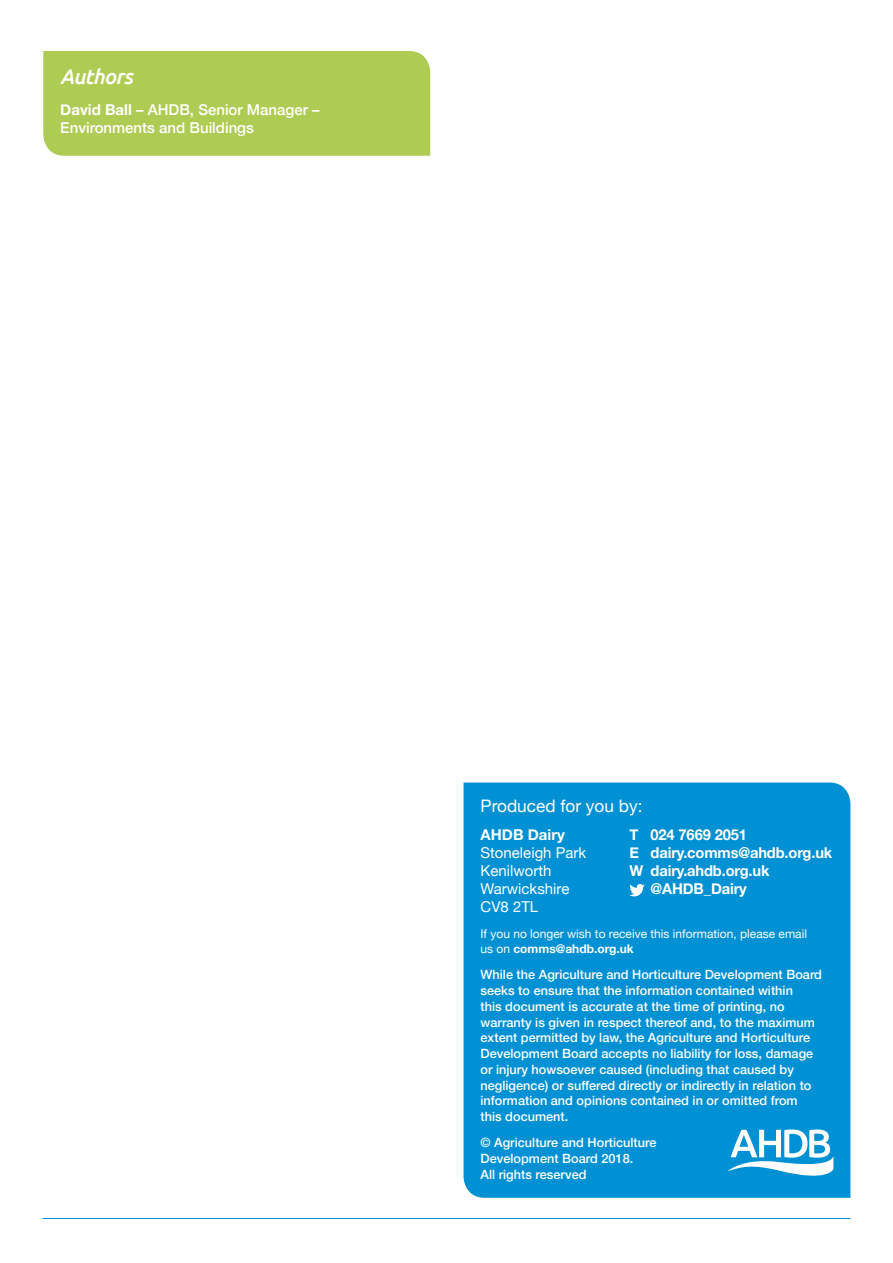
<style>
.page{position:relative;width:893px;height:1263px;background:#fff}
.page>*{position:absolute;margin:0;border:0;box-sizing:border-box;transform-origin:0 0}
.PULLOUT_HEADING{font:italic 500 21px "Ubuntu";letter-spacing:-.02em;color:#fff}
.t1{font:17.25px "Helvetica Neue";color:#fff}
.t2{font:700 15px "Helvetica Neue";letter-spacing:-.01em;color:#fff}
.WHITE_PULLOUTS_TEXT{font:500 15px/18px "Helvetica Neue";color:#fff}
.t3{font:15px "Helvetica Neue";color:#fff}
.DISCLAIMER{font:500 12.75px/15.8px "Helvetica Neue";color:#fff}
.DISCLAIMER-2{font:12px/15px "Helvetica Neue";color:#fff}
.s1{font-weight:700}
</style>
<div class="page">
<hr style="left:43px;top:1218px;width:807px;height:1px;background:#0090d4">
<div style="left:43px;top:51px;width:387px;height:105px;background:#aecc53"></div>
<div style="left:463px;top:782px;width:387px;height:416px;background:#0090d4"></div>
<svg style="left:629px;top:884px;width:16px;height:12px"></svg>
<svg style="left:724px;top:1126px;width:109px;height:56px"></svg>
<p class="PULLOUT_HEADING" style="left:60px;top:64px;width:74px">Authors</p>
<p class="WHITE_PULLOUTS_TEXT" style="left:60px;top:100px;width:261px"><span class="s1">David Ball</span> – AHDB, Senior Manager –<br>Environments and Buildings</p>
<p class="t1" style="left:480px;top:793px;width:163px">Produced for you by:</p>
<p class="t2" style="left:480px;top:823px;width:86px">AHDB Dairy</p>
<p class="t2" style="left:629px;top:823px;width:119px">T 024 7669 2051</p>
<p class="t3" style="left:480px;top:842px;width:107px">Stoneleigh Park</p>
<p class="t2" style="left:629px;top:841px;width:205px">E dairy.comms@ahdb.org.uk</p>
<p class="t3" style="left:480px;top:860px;width:73px">Kenilworth</p>
<p class="t2" style="left:629px;top:859px;width:142px">W dairy.ahdb.org.uk</p>
<p class="t3" style="left:480px;top:878px;width:90px">Warwickshire</p>
<p class="t2" style="left:651px;top:877px;width:98px">@AHDB_Dairy</p>
<p class="t3" style="left:480px;top:896px;width:59px">CV8 2TL</p>
<p class="DISCLAIMER-2" style="left:480px;top:927px;width:328px">If you no longer wish to receive this information, please email us on <span class="s1">comms@ahdb.org.uk</span></p>
<p class="DISCLAIMER" style="left:480px;top:966px;width:343px">While the Agriculture and Horticulture Development Board seeks to ensure that the information contained within<br>this document is accurate at the time of printing, no warranty is given in respect thereof and, to the maximum extent permitted by law, the Agriculture and Horticulture Development Board accepts no liability for loss, damage or injury howsoever caused (including that caused by negligence) or suffered directly or indirectly in relation to information and opinions contained in or omitted from this document.</p>
<p class="DISCLAIMER" style="left:480px;top:1134px;width:178px">© Agriculture and Horticulture<br>Development Board 2018.<br>All rights reserved</p>
<p class="DISCLAIMER-2" style="left:614px;top:962px;width:191px">If you no longer wish to receive this information, please email us on <span class="s1">comms@ahdb.org.uk</span></p>
</div>
